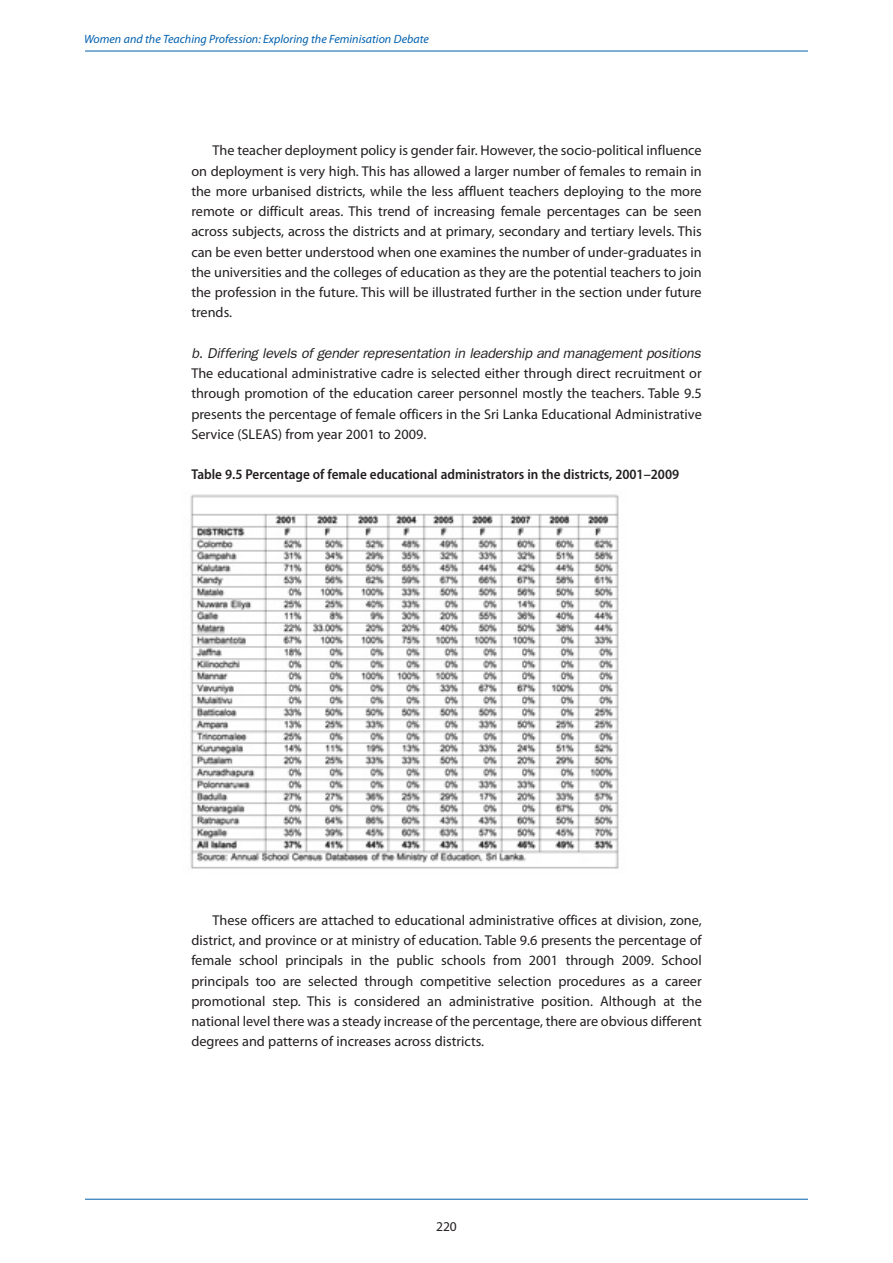
<style>
.page{position:relative;width:893px;height:1263px;background:#fff}
.page>*{position:absolute;margin:0;border:0;box-sizing:border-box;transform-origin:0 0}
.t1{font:14.25px/20.2px "Myriad Pro";color:#231f20;text-align:justify}
.t2{font:600 semi-condensed 14.25px "Myriad Pro";color:#231f20}
.t3{font:italic 14.25px "Franklin Gothic";letter-spacing:-.02em;color:#231f20}
.t4{font:13.5px "Myriad Pro";color:#231f20}
.t5{font:italic 12px "Myriad Pro";color:#0160ae}
</style>
<div class="page">
<hr style="left:85px;top:51px;width:723px;height:1px;background:#0160ae">
<hr style="left:85px;top:1199px;width:723px;height:1px;background:#0160ae">
<img style="left:190px;top:494px;width:429px;height:375px">
<p class="t5" style="left:84px;top:34px;width:346px">Women and the Teaching Profession: Exploring the Feminisation Debate</p>
<p class="t1" style="left:191px;top:141px;width:512px;text-indent:21px">The teacher deployment policy is gender fair. However, the socio-political influence on deployment is very high. This has allowed a larger number of females to remain in the more urbanised districts, while the less affluent teachers deploying to the more remote or difficult areas. This trend of increasing female percentages can be seen across subjects, across the districts and at primary, secondary and tertiary levels. This can be even better understood when one examines the number of under-graduates in the universities and the colleges of education as they are the potential teachers to join the profession in the future. This will be illustrated further in the section under future trends.</p>
<p class="t3" style="left:191px;top:344px;width:511px">b. Differing levels of gender representation in leadership and management positions</p>
<p class="t1" style="left:191px;top:364px;width:512px">The educational administrative cadre is selected either through direct recruitment or through promotion of the education career personnel mostly the teachers. Table 9.5 presents the percentage of female officers in the Sri Lanka Educational Administrative Service (SLEAS) from year 2001 to 2009.</p>
<p class="t2" style="left:191px;top:469px;width:489px">Table 9.5 Percentage of female educational administrators in the districts, 2001–2009</p>
<p class="t1" style="left:191px;top:911px;width:512px;text-indent:21px">These officers are attached to educational administrative offices at division, zone, district, and province or at ministry of education. Table 9.6 presents the percentage of female school principals in the public schools from 2001 through 2009. School principals too are selected through competitive selection procedures as a career promotional step. This is considered an administrative position. Although at the national level there was a steady increase of the percentage, there are obvious different degrees and patterns of increases across districts.</p>
<p class="t4" style="left:436px;top:1221px;width:22px">220</p>
</div>
